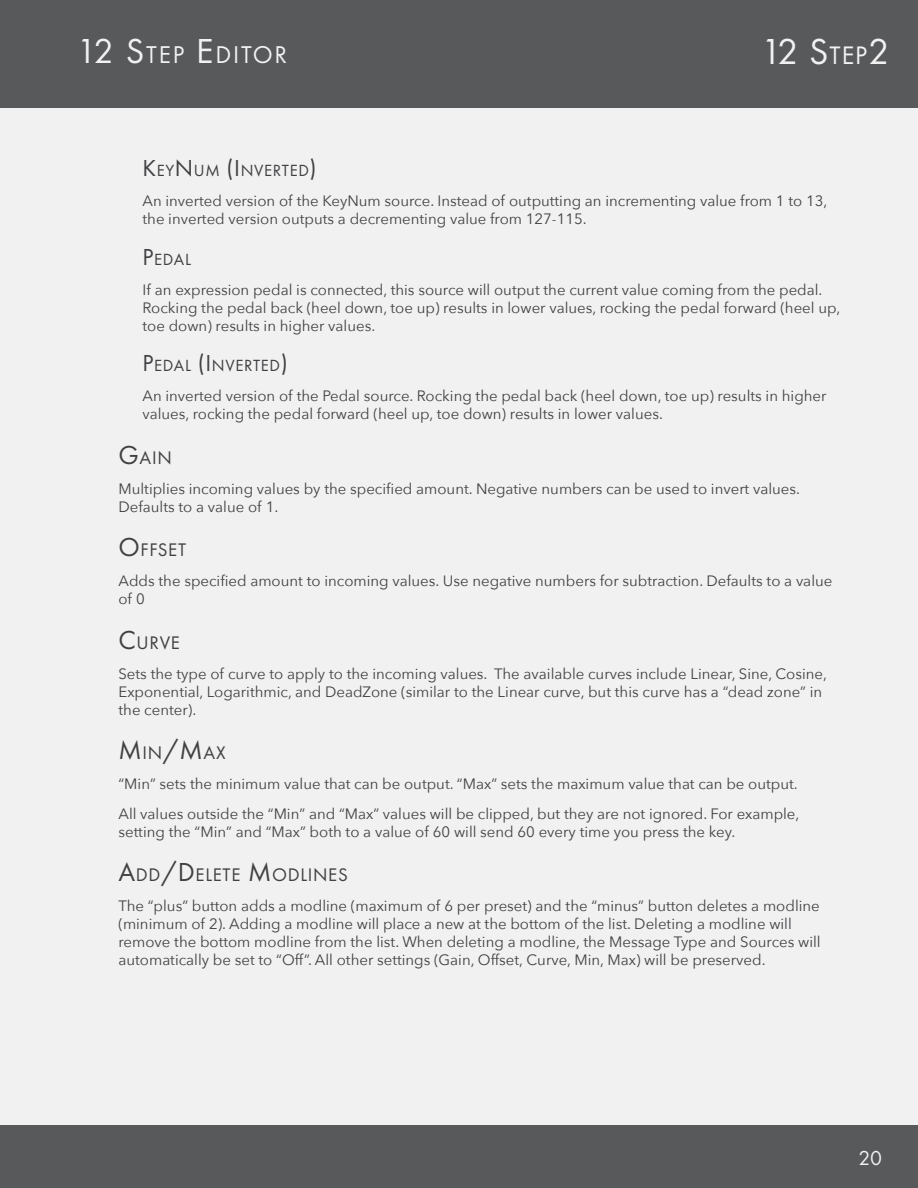
<style>
.page{position:relative;width:918px;height:1188px;background:#f1f1f2}
.page>*{position:absolute;margin:0;border:0;box-sizing:border-box;transform-origin:0 0}
.t1{font:37.5px "Futura PT";color:#f1f1f2}
.t2{font:25.2px "Futura PT";letter-spacing:.07em;color:#f1f1f2}
.t3{font:21px "Futura PT";color:#f1f1f2}
.t4{font:18.9px "Futura PT";letter-spacing:.035em;color:#414042}
.t5{font:16.8px "Futura PT";letter-spacing:.035em;color:#414042}
.t6{font:15px/18px "Avenir Next";color:#414042}
.s1{font-size:36px}
.s2{font-size:26.25px}
.s3{font-size:24px}
.s4{font-size:27px}
</style>
<div class="page">
<div style="left:0;top:0;width:918px;height:108px;background:#58595b"></div>
<div style="left:0;top:1125px;width:918px;height:63px;background:#58595b"></div>
<h2 class="t2" style="left:76px;top:40px;width:212px"><span class="s1">12 S</span>TEP <span class="s1">E</span> DITOR</h2>
<h1 class="t1" style="left:761px;top:30px;width:130px">12 S<span class="s2">TEP</span>2</h1>
<p class="t5" style="left:142px;top:160px;width:176px"><span class="s3">K</span>EY<span class="s3">N</span> UM <span class="s3">(I</span> NVERTED<span class="s3">)</span></p>
<p class="t6" style="left:142px;top:191px;width:686px">An inverted version of the KeyNum source. Instead of outputting an incrementing value from 1 to 13, the inverted version outputs a decrementing value from 127-115.</p>
<p class="t5" style="left:142px;top:249px;width:50px"><span class="s3">P</span>EDAL</p>
<p class="t6" style="left:142px;top:280px;width:699px">If an expression pedal is connected, this source will output the current value coming from the pedal.<br>Rocking the pedal back (heel down, toe up) results in lower values, rocking the pedal forward (heel up, toe down) results in higher values.</p>
<p class="t5" style="left:142px;top:356px;width:147px"><span class="s3">P</span>EDAL <span class="s3">(I</span> NVERTED<span class="s3">)</span></p>
<p class="t6" style="left:142px;top:387px;width:686px">An inverted version of the Pedal source. Rocking the pedal back (heel down, toe up) results in higher values, rocking the pedal forward (heel up, toe down) results in lower values.</p>
<p class="t4" style="left:118px;top:446px;width:55px"><span class="s4">G</span>AIN</p>
<p class="t6" style="left:118px;top:479px;width:683px">Multiplies incoming values by the specified amount. Negative numbers can be used to invert values.<br>Defaults to a value of 1.</p>
<p class="t4" style="left:118px;top:539px;width:69px"><span class="s4">O</span>FFSET</p>
<p class="t6" style="left:118px;top:571px;width:715px">Adds the specified amount to incoming values. Use negative numbers for subtraction. Defaults to a value of 0</p>
<p class="t4" style="left:118px;top:631px;width:63px"><span class="s4">C</span>U RVE</p>
<p class="t6" style="left:118px;top:664px;width:710px">Sets the type of curve to apply to the incoming values. The available curves include Linear, Sine, Cosine,<br>Exponential, Logarithmic, and DeadZone (similar to the Linear curve, but this curve has a “dead zone” in the center).</p>
<p class="t4" style="left:118px;top:742px;width:109px"><span class="s4">M</span>IN<span class="s4">/M</span>AX</p>
<p class="t6" style="left:118px;top:768px;width:682px;line-height:30px">“Min” sets the minimum value that can be output. “Max” sets the maximum value that can be output.<br>All values outside the “Min” and “Max” values will be clipped, but they are not ignored. For example,</p>
<p class="t6" style="left:118px;top:822px;width:618px">setting the “Min” and “Max” both to a value of 60 will send 60 every time you press the key.</p>
<p class="t4" style="left:118px;top:864px;width:229px"><span class="s4">A</span>DD<span class="s4">/D</span> ELETE <span class="s4">M</span>ODLINES</p>
<p class="t6" style="left:118px;top:897px;width:704px">The “plus” button adds a modline (maximum of 6 per preset) and the “minus” button deletes a modline (minimum of 2). Adding a modline will place a new at the bottom of the list. Deleting a modline will remove the bottom modline from the list. When deleting a modline, the Message Type and Sources will automatically be set to “Off”. All other settings (Gain, Offset, Curve, Min, Max) will be preserved.</p>
<h3 class="t3" style="left:858px;top:1145px;width:25px">20</h3>
</div>
